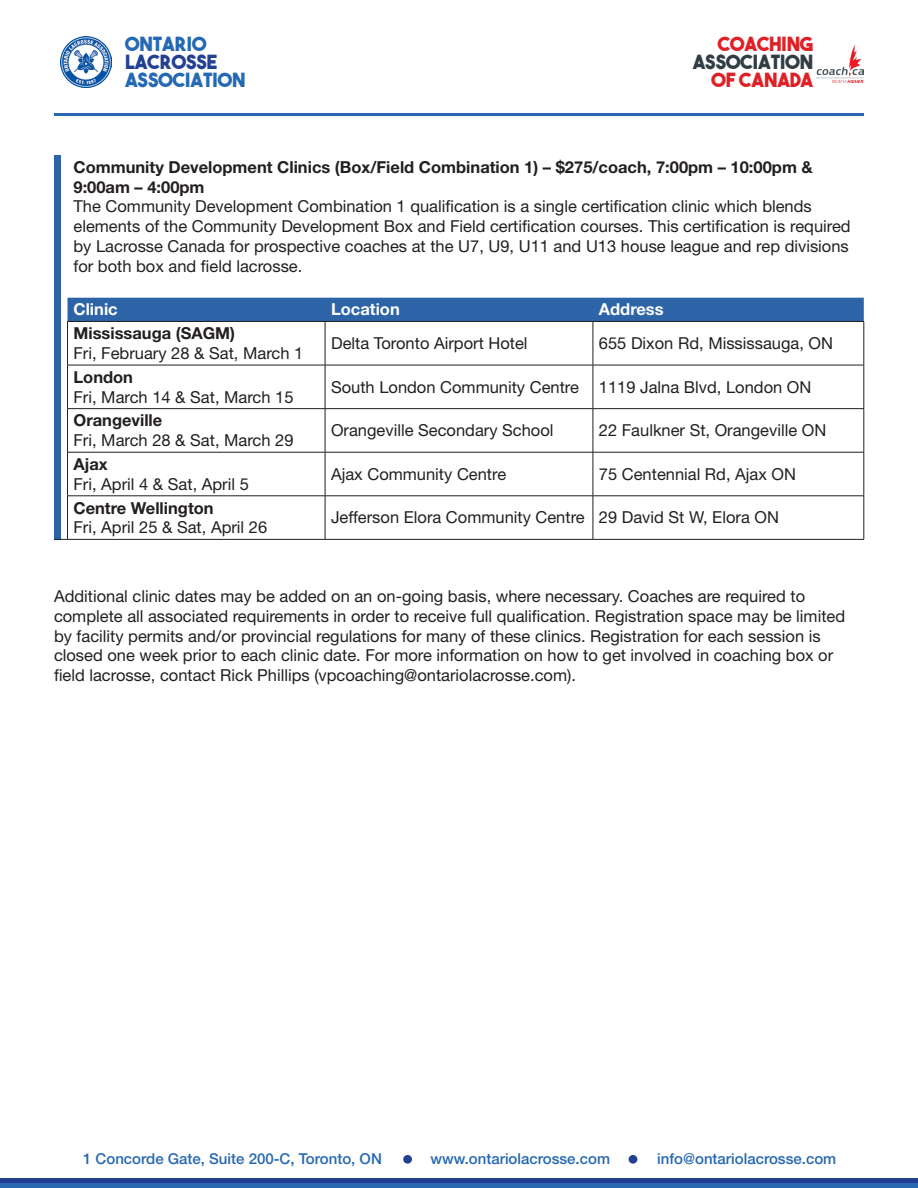
<style>
.page{position:relative;width:918px;height:1188px;background:#fff}
.page>*{position:absolute;margin:0;border:0;box-sizing:border-box;transform-origin:0 0}
.t1{font:19.5px "The Bold Font";color:#2569b4}
.t2{font:19.5px "The Bold Font";color:#df2026}
.t3{font:19.5px "The Bold Font";color:#303d44}
.t4{font:19.5px "The Bold Font";color:#234192}
.t5{font:16.5px/19.8px "Helvetica Neue LT Std";color:#231f20}
.t6{font:700 16.5px/19.8px "Helvetica Neue LT Std";color:#231f20}
.t7{font:700 16.5px "Helvetica Neue LT Std";color:#fff}
.t8{font:500 15px "Helvetica Neue LT Std";color:#2668b3}
</style>
<div class="page">
<hr style="left:54px;top:114px;width:810px;height:2px;background:#2968b3">
<img style="left:61px;top:36px;width:51px;height:51px">
<div style="left:0;top:1178px;width:918px;height:5px;background:#243f91"></div>
<div style="left:0;top:1183px;width:918px;height:5px;background:#2968b3"></div>
<div style="left:54px;top:155px;width:7px;height:384px;background:#2d64a8"></div>
<div style="left:68px;top:298px;width:796px;height:23px;background:#2d64a8"></div>
<hr style="left:67px;top:365px;width:258px;height:1px;background:#231f20">
<hr style="left:67px;top:408px;width:258px;height:1px;background:#231f20">
<hr style="left:325px;top:452px;width:268px;height:1px;background:#231f20">
<hr style="left:593px;top:452px;width:271px;height:1px;background:#231f20">
<hr style="left:67px;top:322px;width:1px;height:43px;background:#231f20">
<hr style="left:325px;top:322px;width:1px;height:43px;background:#231f20">
<hr style="left:593px;top:322px;width:1px;height:43px;background:#231f20">
<hr style="left:864px;top:322px;width:1px;height:43px;background:#231f20">
<hr style="left:67px;top:365px;width:1px;height:43px;background:#231f20">
<hr style="left:325px;top:365px;width:1px;height:43px;background:#231f20">
<hr style="left:593px;top:365px;width:1px;height:43px;background:#231f20">
<hr style="left:864px;top:365px;width:1px;height:43px;background:#231f20">
<hr style="left:67px;top:409px;width:1px;height:43px;background:#231f20">
<hr style="left:325px;top:409px;width:1px;height:43px;background:#231f20">
<hr style="left:593px;top:409px;width:1px;height:43px;background:#231f20">
<hr style="left:864px;top:409px;width:1px;height:43px;background:#231f20">
<hr style="left:67px;top:452px;width:258px;height:1px;background:#231f20">
<hr style="left:67px;top:452px;width:1px;height:44px;background:#231f20">
<hr style="left:325px;top:452px;width:1px;height:44px;background:#231f20">
<hr style="left:593px;top:452px;width:1px;height:44px;background:#231f20">
<hr style="left:864px;top:452px;width:1px;height:44px;background:#231f20">
<hr style="left:67px;top:496px;width:258px;height:1px;background:#231f20">
<hr style="left:67px;top:496px;width:1px;height:43px;background:#231f20">
<hr style="left:325px;top:496px;width:268px;height:1px;background:#231f20">
<hr style="left:325px;top:496px;width:1px;height:43px;background:#231f20">
<hr style="left:593px;top:496px;width:271px;height:1px;background:#231f20">
<hr style="left:593px;top:496px;width:1px;height:43px;background:#231f20">
<hr style="left:864px;top:496px;width:1px;height:43px;background:#231f20">
<svg style="left:54px;top:539px;width:14px;height:1px"></svg>
<hr style="left:68px;top:539px;width:257px;height:1px;background:#231f20">
<hr style="left:325px;top:539px;width:268px;height:1px;background:#231f20">
<hr style="left:593px;top:539px;width:271px;height:1px;background:#231f20">
<hr style="left:67px;top:321px;width:258px;height:1px;background:#231f20">
<hr style="left:325px;top:321px;width:268px;height:1px;background:#231f20">
<hr style="left:325px;top:365px;width:268px;height:1px;background:#231f20">
<hr style="left:325px;top:408px;width:268px;height:1px;background:#231f20">
<hr style="left:593px;top:321px;width:271px;height:1px;background:#231f20">
<hr style="left:593px;top:365px;width:271px;height:1px;background:#231f20">
<hr style="left:593px;top:408px;width:271px;height:1px;background:#231f20">
<img style="left:817px;top:44px;width:47px;height:38px">
<div style="left:629px;top:1155px;width:8px;height:9px;background:#234192;border-radius:50%"></div>
<div style="left:403px;top:1155px;width:9px;height:9px;background:#234192;border-radius:50%"></div>
<p class="t1" style="left:125px;top:32px;width:83px">ONTARIO</p>
<p class="t4" style="left:125px;top:50px;width:94px">LACROSSE</p>
<p class="t1" style="left:125px;top:68px;width:122px">ASSOCIATION</p>
<p class="t2" style="left:718px;top:32px;width:97px">COACHING</p>
<p class="t3" style="left:693px;top:50px;width:122px">ASSOCIATION</p>
<p class="t2" style="left:712px;top:68px;width:103px">OF CANADA</p>
<p class="t6" style="left:74px;top:157px;width:741px">Community Development Clinics (Box/Field Combination 1) – $275/coach, 7:00pm – 10:00pm &amp;<br>9:00am – 4:00pm</p>
<p class="t5" style="left:74px;top:197px;width:779px">The Community Development Combination 1 qualification is a single certification clinic which blends elements of the Community Development Box and Field certification courses. This certification is required</p>
<p class="t5" style="left:74px;top:236px;width:777px">by Lacrosse Canada for prospective coaches at the U7, U9, U11 and U13 house league and rep divisions</p>
<p class="t5" style="left:74px;top:256px;width:230px">for both box and field lacrosse.</p>
<p class="t7" style="left:74px;top:299px;width:46px">Clinic</p>
<p class="t7" style="left:331px;top:299px;width:70px">Location</p>
<p class="t7" style="left:599px;top:299px;width:66px">Address</p>
<p class="t6" style="left:74px;top:323px;width:163px">Mississauga (SAGM)</p>
<p class="t5" style="left:74px;top:343px;width:231px">Fri, February 28 &amp; Sat, March 1</p>
<p class="t5" style="left:331px;top:333px;width:198px">Delta Toronto Airport Hotel</p>
<p class="t5" style="left:599px;top:333px;width:236px">655 Dixon Rd, Mississauga, ON</p>
<p class="t6" style="left:74px;top:367px;width:61px">London</p>
<p class="t5" style="left:74px;top:387px;width:222px">Fri, March 14 &amp; Sat, March 15</p>
<p class="t6" style="left:74px;top:410px;width:90px">Orangeville</p>
<p class="t5" style="left:74px;top:430px;width:222px">Fri, March 28 &amp; Sat, March 29</p>
<p class="t6" style="left:74px;top:454px;width:36px">Ajax</p>
<p class="t5" style="left:74px;top:474px;width:177px">Fri, April 4 &amp; Sat, April 5</p>
<p class="t6" style="left:74px;top:497px;width:142px">Centre Wellington</p>
<p class="t5" style="left:74px;top:517px;width:195px">Fri, April 25 &amp; Sat, April 26</p>
<p class="t5" style="left:331px;top:377px;width:249px">South London Community Centre</p>
<p class="t5" style="left:599px;top:377px;width:214px">1119 Jalna Blvd, London ON</p>
<p class="t5" style="left:331px;top:420px;width:224px">Orangeville Secondary School</p>
<p class="t5" style="left:599px;top:420px;width:229px">22 Faulkner St, Orangeville ON</p>
<p class="t5" style="left:331px;top:464px;width:177px">Ajax Community Centre</p>
<p class="t5" style="left:599px;top:464px;width:199px">75 Centennial Rd, Ajax ON</p>
<p class="t5" style="left:331px;top:507px;width:255px">Jefferson Elora Community Centre</p>
<p class="t5" style="left:599px;top:507px;width:182px">29 David St W, Elora ON</p>
<p class="t5" style="left:54px;top:586px;width:793px">Additional clinic dates may be added on an on-going basis, where necessary. Coaches are required to complete all associated requirements in order to receive full qualification. Registration space may be limited by facility permits and/or provincial regulations for many of these clinics. Registration for each session is closed one week prior to each clinic date. For more information on how to get involved in coaching box or field lacrosse, contact Rick Phillips (vpcoaching@ontariolacrosse.com).</p>
<p class="t8" style="left:83px;top:1150px;width:300px">1 Concorde Gate, Suite 200-C, Toronto, ON</p>
<p class="t8" style="left:431px;top:1150px;width:181px">www.ontariolacrosse.com</p>
<p class="t8" style="left:657px;top:1150px;width:181px">info@ontariolacrosse.com</p>
</div>
